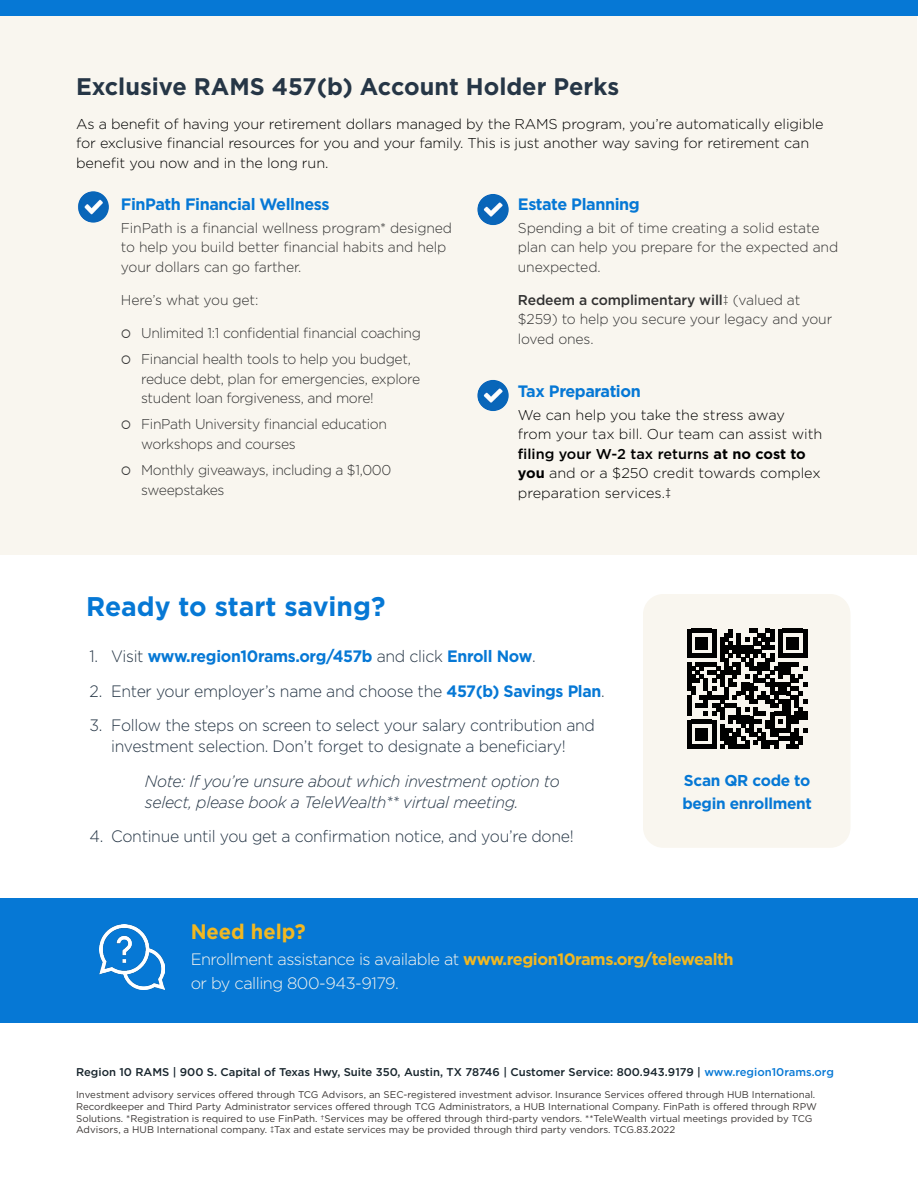
<style>
.page{position:relative;width:918px;height:1188px;background:#fff}
.page>*{position:absolute;margin:0;border:0;box-sizing:border-box;transform-origin:0 0}
.BODY_master_2020_gm1{font:700 27px "Gotham";color:#0678d5}
.BODY_master_2020_gm1-2{font:700 24px "Gotham";color:#263646}
.t1{font:700 21px "Gotham";color:#f2b821;scale:.96 1}
.t2{font:300 16.5px/21px "Gotham";letter-spacing:-.02em;color:#263646;text-align:center;scale:.96 1}
.t3{font:italic 300 16.5px/21px "Gotham";letter-spacing:-.02em;color:#263646;scale:.96 1}
.t4{font:300 16.5px "Gotham";letter-spacing:-.03em;color:#f9f6ef}
.tools_header{font:700 16.5px "Gotham";letter-spacing:-.025em;color:#0678d5}
.tools_header-2{font:700 16.5px "Gotham";letter-spacing:-.025em;color:#0678d5;scale:.96 1}
.Plan_information_bod{font:700 15.75px/22.5px "Gotham";letter-spacing:-.02em;color:#0678d5}
.tools_body{font:300 14.25px/19.5px "Gotham";letter-spacing:-.025em;color:#323232}
.tools_body-2{font:300 14.25px/19.5px "Gotham";letter-spacing:-.01em;color:#000}
.t5{font:500 11.25px "Gotham";color:#17242c}
.t6{font:9.75px/11.7px "Gotham";color:#3b3634}
.s1{font-weight:500}
.s2{font-weight:700}
.s3{font-weight:300;color:#263646}
.s4{font-weight:700;color:#0678d5}
.s5{font-weight:700;color:#f2b821}
.s6{color:#0678d5}
</style>
<div class="page">
<div style="left:0;top:898px;width:918px;height:124px;background:#0678d5"></div>
<div style="left:0;top:10px;width:917px;height:545px;background:#f9f6ef"></div>
<div style="left:643px;top:594px;width:207px;height:254px;background:#f9f6ef;border-radius:20px"></div>
<div style="left:0;top:0;width:918px;height:15px;background:#0678d5"></div>
<svg style="left:687px;top:629px;width:120px;height:120px"></svg>
<img style="left:78px;top:191px;width:31px;height:32px;border-radius:16px">
<img style="left:477px;top:194px;width:32px;height:31px;border-radius:16px">
<img style="left:477px;top:380px;width:32px;height:31px;border-radius:16px">
<img style="left:99px;top:924px;width:66px;height:66px">
<p class="BODY_master_2020_gm1-2" style="left:76px;top:70px;width:545px">Exclusive RAMS 457(b) Account Holder Perks</p>
<p class="tools_body-2" style="left:76px;top:114px;width:749px">As a benefit of having your retirement dollars managed by the RAMS program, you’re automatically eligible for exclusive financial resources for you and your family. This is just another way saving for retirement can benefit you now and in the long run.</p>
<p class="tools_header" style="left:121px;top:193px;width:210px">FinPath Financial Wellness</p>
<p class="tools_body" style="left:121px;top:218px;width:333px">FinPath is a financial wellness program* designed to help you build better financial habits and help your dollars can go farther.</p>
<p class="tools_body" style="left:121px;top:290px;width:139px">Here’s what you get:</p>
<p class="tools_body" style="left:141px;top:323px;width:281px">Unlimited 1:1 confidential financial coaching</p>
<p class="tools_body" style="left:141px;top:349px;width:281px">Financial health tools to help you budget, reduce debt, plan for emergencies, explore student loan forgiveness, and more!</p>
<p class="tools_body" style="left:141px;top:414px;width:247px">FinPath University financial education workshops and courses</p>
<p class="tools_body" style="left:141px;top:460px;width:252px">Monthly giveaways, including a $1,000 sweepstakes</p>
<p class="BODY_master_2020_gm1" style="left:86px;top:588px;width:301px">Ready to start saving?</p>
<p class="tools_header" style="left:518px;top:193px;width:123px">Estate Planning</p>
<p class="tools_body" style="left:518px;top:218px;width:322px">Spending a bit of time creating a solid estate plan can help you prepare for the expected and unexpected.</p>
<p class="tools_body" style="left:518px;top:290px;width:316px"><span class="s1">Redeem a complimentary will</span>‡ (valued at $259) to help you secure your legacy and your loved ones.</p>
<p class="tools_header" style="left:518px;top:380px;width:124px">Tax Preparation</p>
<p class="tools_body-2" style="left:518px;top:404px;width:306px">We can help you take the stress away<br>from your tax bill. Our team can assist with <span class="s1">filing your W-2 tax returns</span> <span class="s2">at no cost to you</span> and or a $250 credit towards complex preparation services.‡</p>
<p class="tools_header-2" style="left:90px;top:646px;width:466px"><span class="s3">1. Visit</span> www.region10rams.org/457b <span class="s3">and click</span> Enroll Now<span class="s3">.</span></p>
<p class="t2" style="left:90px;top:680px;width:538px">2. Enter your employer’s name and choose the <span class="s4">457(b) Savings Plan</span>.</p>
<p class="t2" style="left:90px;top:715px;width:528px">3. Follow the steps on screen to select your salary contribution and investment selection. Don’t forget to designate a beneficiary!</p>
<p class="t3" style="left:145px;top:770px;width:434px">Note: If you’re unsure about which investment option to select, please book a TeleWealth** virtual meeting.</p>
<p class="t2" style="left:90px;top:826px;width:506px">4. Continue until you get a confirmation notice, and you’re done!</p>
<p class="Plan_information_bod" style="left:682px;top:769px;width:131px">Scan QR code to begin enrollment</p>
<p class="t1" style="left:191px;top:917px;width:121px">Need help?</p>
<p class="t4" style="left:191px;top:948px;width:545px">Enrollment assistance is available at <span class="s5">www.region10rams.org/telewealth</span></p>
<p class="t4" style="left:191px;top:972px;width:210px">or by calling 800-943-9179.</p>
<p class="t5" style="left:76px;top:1065px;width:759px">Region 10 RAMS | 900 S. Capital of Texas Hwy, Suite 350, Austin, TX 78746 | Customer Service: 800.943.9179 | <span class="s6">www.region10rams.org</span></p>
<p class="t6" style="left:76px;top:1089px;width:742px">Investment advisory services offered through TCG Advisors, an SEC-registered investment advisor. Insurance Services offered through HUB International.<br>Recordkeeper and Third Party Administrator services offered through TCG Administrators, a HUB International Company. FinPath is offered through RPW Solutions. *Registration is required to use FinPath. †Services may be offered through third-party vendors. **TeleWealth virtual meetings provided by TCG Advisors, a HUB International company. ‡Tax and estate services may be provided through third party vendors. TCG.83.2022</p>
</div>
